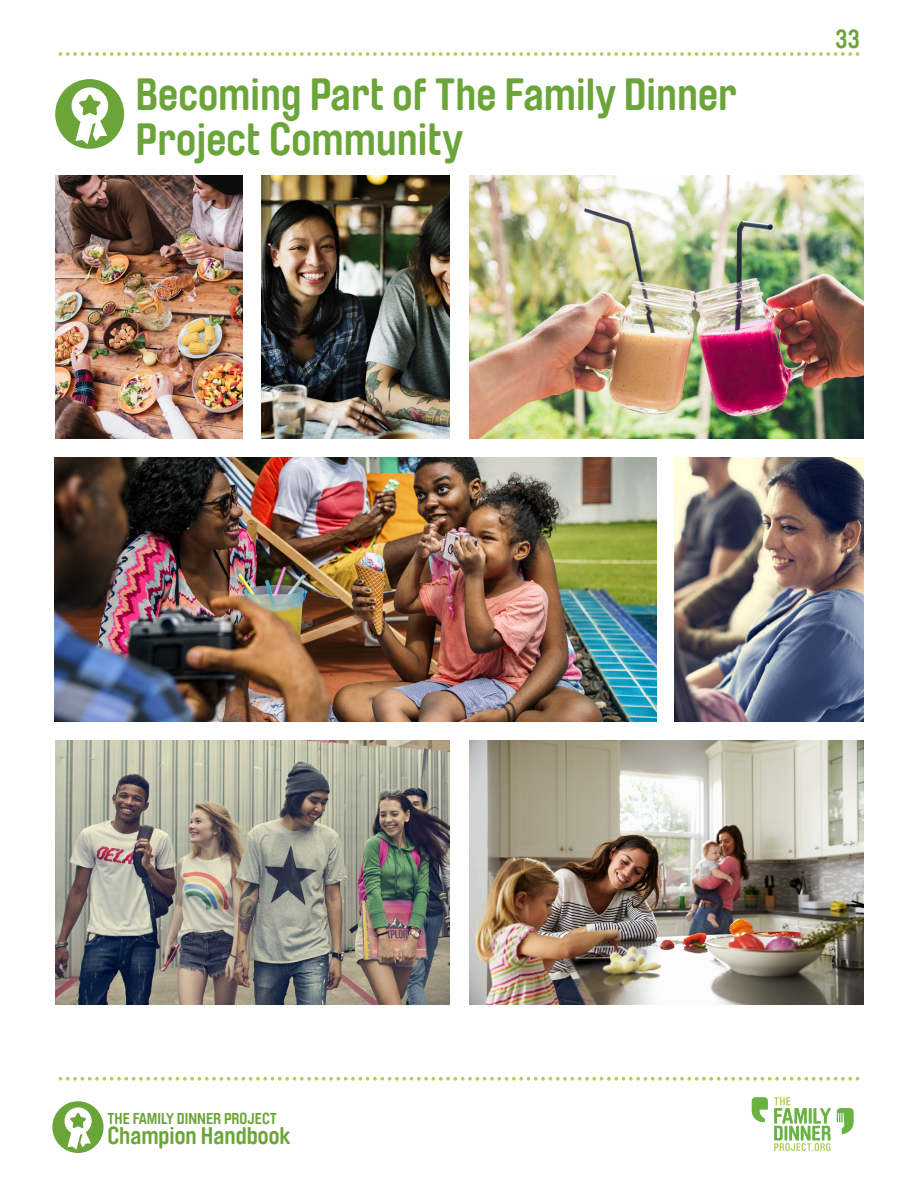
<style>
.page{position:relative;width:918px;height:1188px;background:#fff}
.page>*{position:absolute;margin:0;border:0;box-sizing:border-box;transform-origin:0 0}
.t1{font:700 45px/45px "Brauer Neue";color:#6ba539}
.t2{font:700 25.5px "Brauer Neue";color:#6ba539}
.t3{font:700 24px "Brauer Neue";color:#6ba539}
.t4{font:700 15.6px "Brauer Neue";color:#6ba539}
</style>
<div class="page">
<svg style="left:59px;top:1077px;width:800px;height:4px"></svg>
<svg style="left:59px;top:52px;width:800px;height:4px"></svg>
<svg style="left:752px;top:1097px;width:16px;height:25px"></svg>
<svg style="left:837px;top:1108px;width:17px;height:26px"></svg>
<svg style="left:774px;top:1097px;width:57px;height:54px"></svg>
<div style="left:52px;top:1101px;width:52px;height:52px;background:#6ba539;border-radius:50%"></div>
<svg style="left:65px;top:1107px;width:27px;height:43px"></svg>
<div style="left:55px;top:79px;width:69px;height:70px;background:#6ba539;border-radius:50%"></div>
<svg style="left:72px;top:87px;width:36px;height:57px"></svg>
<img style="left:261px;top:175px;width:189px;height:263px">
<img style="left:675px;top:458px;width:189px;height:263px">
<img style="left:55px;top:175px;width:188px;height:263px">
<img style="left:469px;top:175px;width:395px;height:263px">
<img style="left:469px;top:741px;width:395px;height:263px">
<img style="left:55px;top:741px;width:395px;height:263px">
<img style="left:54px;top:458px;width:603px;height:263px">
<h1 class="t1" style="left:135px;top:72px;width:603px">Becoming Part of The Family Dinner<br>Project Community</h1>
<p class="t2" style="left:836px;top:25px;width:26px">33</p>
<p class="t4" style="left:107px;top:1109px;width:171px">THE FAMILY DINNER PROJECT</p>
<p class="t3" style="left:107px;top:1122px;width:185px">Champion Handbook</p>
</div>
